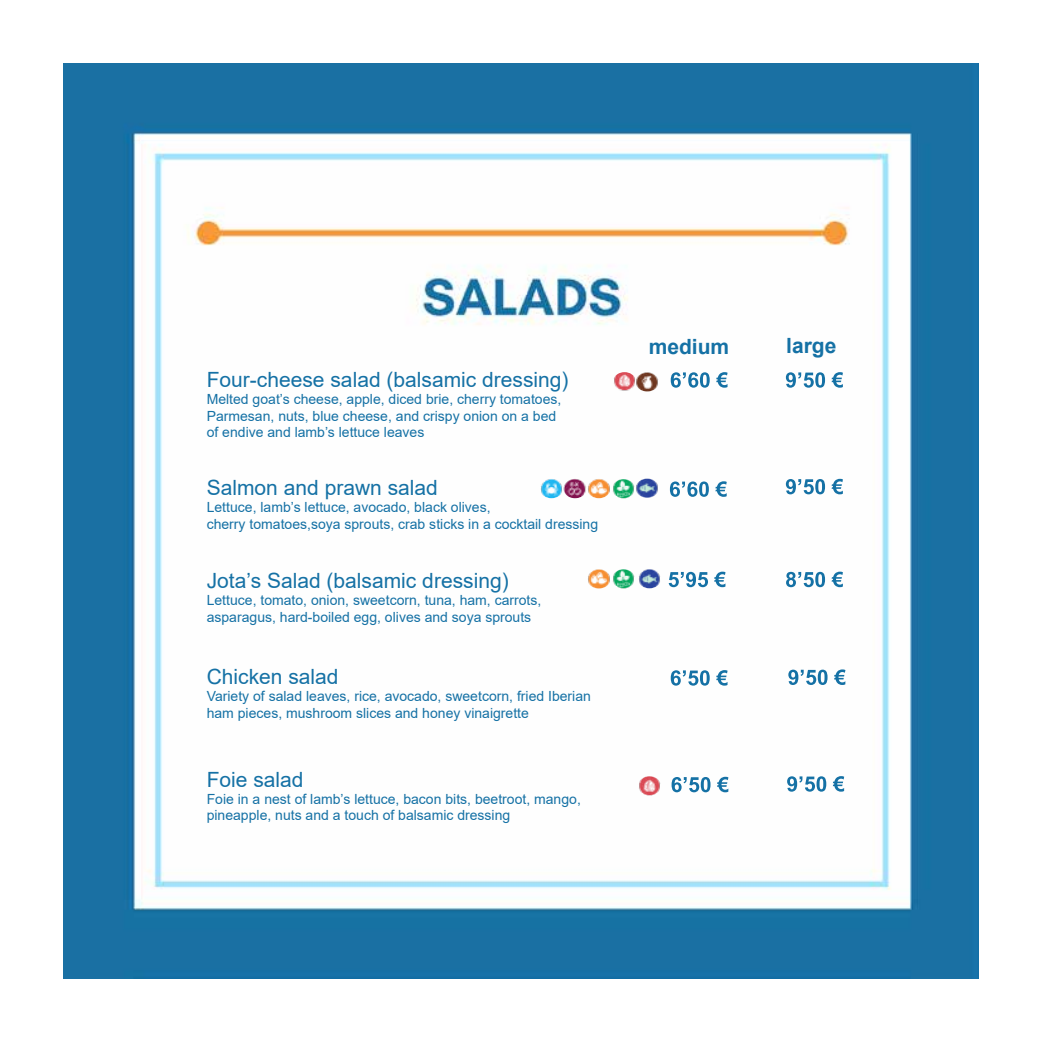
<style>
.page{position:relative;width:1042px;height:1042px;background:#fff}
.page>*{position:absolute;margin:0;border:0;box-sizing:border-box;transform-origin:0 0}
.t1{font:21px "Arial";color:#1571a5}
.t2{font:700 21px "Arial";color:#1571a5}
.t3{font:14px/16.8px "Arial";color:#1571a5}
</style>
<div class="page">
<img style="left:63px;top:63px;width:916px;height:916px">
<svg style="left:671px;top:777px;width:57px;height:15px"></svg>
<svg style="left:671px;top:670px;width:56px;height:15px"></svg>
<svg style="left:788px;top:669px;width:57px;height:16px"></svg>
<svg style="left:787px;top:776px;width:57px;height:15px"></svg>
<svg style="left:671px;top:372px;width:56px;height:16px"></svg>
<svg style="left:786px;top:372px;width:57px;height:16px"></svg>
<svg style="left:670px;top:481px;width:57px;height:16px"></svg>
<svg style="left:786px;top:479px;width:57px;height:15px"></svg>
<svg style="left:669px;top:572px;width:56px;height:15px"></svg>
<svg style="left:786px;top:572px;width:57px;height:15px"></svg>
<img style="left:613px;top:372px;width:45px;height:20px">
<img style="left:612px;top:478px;width:46px;height:20px">
<img style="left:638px;top:569px;width:23px;height:19px">
<img style="left:612px;top:569px;width:23px;height:19px">
<img style="left:587px;top:569px;width:23px;height:19px">
<img style="left:638px;top:776px;width:23px;height:19px">
<img style="left:540px;top:479px;width:70px;height:19px">
<h1 class="t1" style="left:207px;top:365px;width:363px">Four-cheese salad (balsamic dressing)</h1>
<p class="t3" style="left:207px;top:390px;width:356px">Melted goat’s cheese, apple, diced brie, cherry tomatoes,<br>Parmesan, nuts, blue cheese, and crispy onion on a bed of endive and lamb’s lettuce leaves</p>
<h1 class="t1" style="left:207px;top:473px;width:233px">Salmon and prawn salad</h1>
<p class="t3" style="left:207px;top:499px;width:393px">Lettuce, lamb’s lettuce, avocado, black olives,<br>cherry tomatoes,soya sprouts, crab sticks in a cocktail dressing</p>
<h1 class="t1" style="left:207px;top:566px;width:303px">Jota’s Salad (balsamic dressing)</h1>
<p class="t3" style="left:207px;top:592px;width:336px">Lettuce, tomato, onion, sweetcorn, tuna, ham, carrots, asparagus, hard-boiled egg, olives and soya sprouts</p>
<h1 class="t1" style="left:207px;top:662px;width:133px">Chicken salad</h1>
<p class="t3" style="left:207px;top:687px;width:386px">Variety of salad leaves, rice, avocado, sweetcorn, fried Iberian ham pieces, mushroom slices and honey vinaigrette</p>
<h1 class="t1" style="left:207px;top:765px;width:98px">Foie salad</h1>
<p class="t3" style="left:207px;top:790px;width:376px">Foie in a nest of lamb’s lettuce, bacon bits, beetroot, mango, pineapple, nuts and a touch of balsamic dressing</p>
<h1 class="t2" style="left:649px;top:332px;width:82px">medium</h1>
<h1 class="t2" style="left:786px;top:331px;width:52px">large</h1>
</div>
